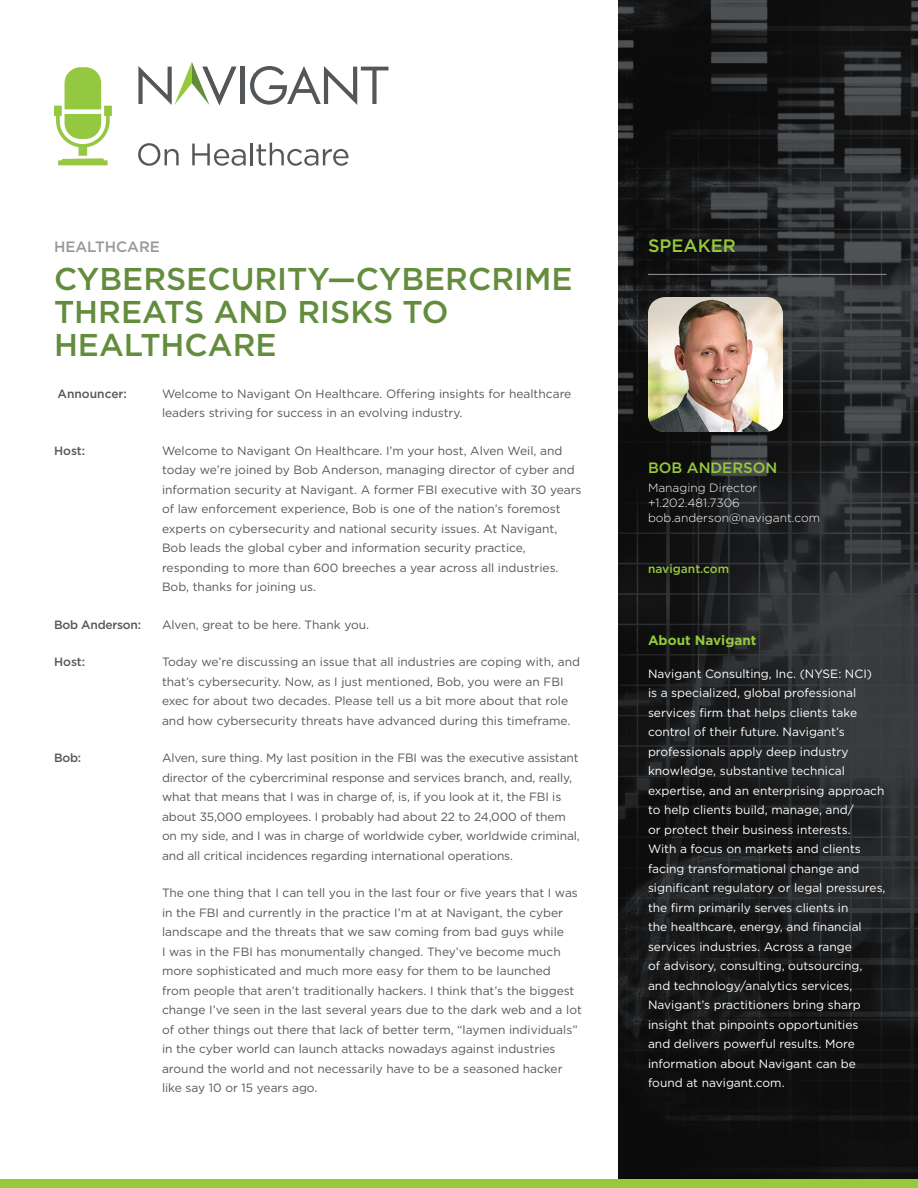
<style>
.page{position:relative;width:918px;height:1188px;background:#fff}
.page>*{position:absolute;margin:0;border:0;box-sizing:border-box;transform-origin:0 0}
.t1{font:500 31.5px/33px "Gotham";color:#638d3d}
.t2{font:500 18px "Gotham";color:#96c93c}
.t3{font:500 15px "Gotham";color:#96c93c}
.t4{font:500 15px "Gotham";color:#9a9799}
.t5{font:700 13.5px "Gotham";color:#96c93c}
.t6{font:12px/19.5px "Gotham";color:#545759}
.t7{font:12px/19.5px "Gotham";color:#fff}
.t8{font:300 12px/15px "Gotham";color:#fff}
.t9{font:500 12px "Gotham";letter-spacing:-.01em;color:#545759}
.t10{font:500 12px "Gotham";color:#96c93c}
</style>
<div class="page">
<svg style="left:618px;top:0;width:300px;height:1179px;background:#1e1f20"></svg>
<div style="left:0;top:1179px;width:918px;height:9px;background:#96c93c"></div>
<hr style="left:241px;top:67px;width:4px;height:37px;background:#545759">
<svg style="left:250px;top:66px;width:139px;height:39px"></svg>
<svg style="left:138px;top:62px;width:98px;height:43px"></svg>
<svg style="left:138px;top:143px;width:41px;height:23px"></svg>
<svg style="left:192px;top:144px;width:54px;height:22px"></svg>
<hr style="left:250px;top:143px;width:3px;height:22px;background:#545759">
<svg style="left:256px;top:143px;width:92px;height:23px"></svg>
<svg style="left:54px;top:67px;width:58px;height:98px"></svg>
<hr style="left:648px;top:274px;width:238px;height:1px;background:#9a9799">
<img style="left:648px;top:297px;width:135px;height:135px">
<p class="t4" style="left:54px;top:237px;width:108px">HEALTHCARE</p>
<h1 class="t1" style="left:54px;top:261px;width:520px">CYBERSECURITY—CYBERCRIME<br>THREATS AND RISKS TO<br>HEALTHCARE</h1>
<p class="t9" style="left:58px;top:385px;width:71px">Announcer:</p>
<p class="t6" style="left:162px;top:383px;width:411px">Welcome to Navigant On Healthcare. Offering insights for healthcare leaders striving for success in an evolving industry.</p>
<p class="t9" style="left:54px;top:442px;width:33px">Host:</p>
<p class="t6" style="left:162px;top:440px;width:421px">Welcome to Navigant On Healthcare. I’m your host, Alven Weil, and today we’re joined by Bob Anderson, managing director of cyber and information security at Navigant. A former FBI executive with 30 years of law enforcement experience, Bob is one of the nation’s foremost experts on cybersecurity and national security issues. At Navigant, Bob leads the global cyber and information security practice, responding to more than 600 breeches a year across all industries.<br>Bob, thanks for joining us.</p>
<p class="t9" style="left:54px;top:616px;width:89px">Bob Anderson:</p>
<p class="t6" style="left:162px;top:614px;width:209px">Alven, great to be here. Thank you.</p>
<p class="t9" style="left:54px;top:654px;width:33px">Host:</p>
<p class="t6" style="left:162px;top:652px;width:420px">Today we’re discussing an issue that all industries are coping with, and that’s cybersecurity. Now, as I just mentioned, Bob, you were an FBI exec for about two decades. Please tell us a bit more about that role and how cybersecurity threats have advanced during this timeframe.</p>
<p class="t9" style="left:54px;top:750px;width:29px">Bob:</p>
<p class="t6" style="left:162px;top:748px;width:419px">Alven, sure thing. My last position in the FBI was the executive assistant director of the cybercriminal response and services branch, and, really, what that means that I was in charge of, is, if you look at it, the FBI is about 35,000 employees. I probably had about 22 to 24,000 of them on my side, and I was in charge of worldwide cyber, worldwide criminal, and all critical incidences regarding international operations.</p>
<p class="t6" style="left:162px;top:883px;width:421px">The one thing that I can tell you in the last four or five years that I was in the FBI and currently in the practice I’m at at Navigant, the cyber landscape and the threats that we saw coming from bad guys while<br>I was in the FBI has monumentally changed. They’ve become much more sophisticated and much more easy for them to be launched<br>from people that aren’t traditionally hackers. I think that’s the biggest change I’ve seen in the last several years due to the dark web and a lot of other things out there that lack of better term, “laymen individuals” in the cyber world can launch attacks nowadays against industries around the world and not necessarily have to be a seasoned hacker like say 10 or 15 years ago.</p>
<h2 class="t2" style="left:648px;top:234px;width:89px">SPEAKER</h2>
<p class="t3" style="left:648px;top:458px;width:131px">BOB ANDERSON</p>
<p class="t8" style="left:648px;top:480px;width:174px">Managing Director +1.202.481.7306 bob.anderson@navigant.com</p>
<p class="t10" style="left:648px;top:561px;width:83px">navigant.com</p>
<p class="t5" style="left:648px;top:631px;width:110px">About Navigant</p>
<p class="t7" style="left:648px;top:663px;width:239px">Navigant Consulting, Inc. (NYSE: NCI)<br>is a specialized, global professional services firm that helps clients take control of their future. Navigant’s professionals apply deep industry knowledge, substantive technical expertise, and an enterprising approach to help clients build, manage, and/<br>or protect their business interests.<br>With a focus on markets and clients facing transformational change and significant regulatory or legal pressures, the firm primarily serves clients in<br>the healthcare, energy, and financial services industries. Across a range<br>of advisory, consulting, outsourcing, and technology/analytics services, Navigant’s practitioners bring sharp insight that pinpoints opportunities<br>and delivers powerful results. More information about Navigant can be found at navigant.com.</p>
</div>
